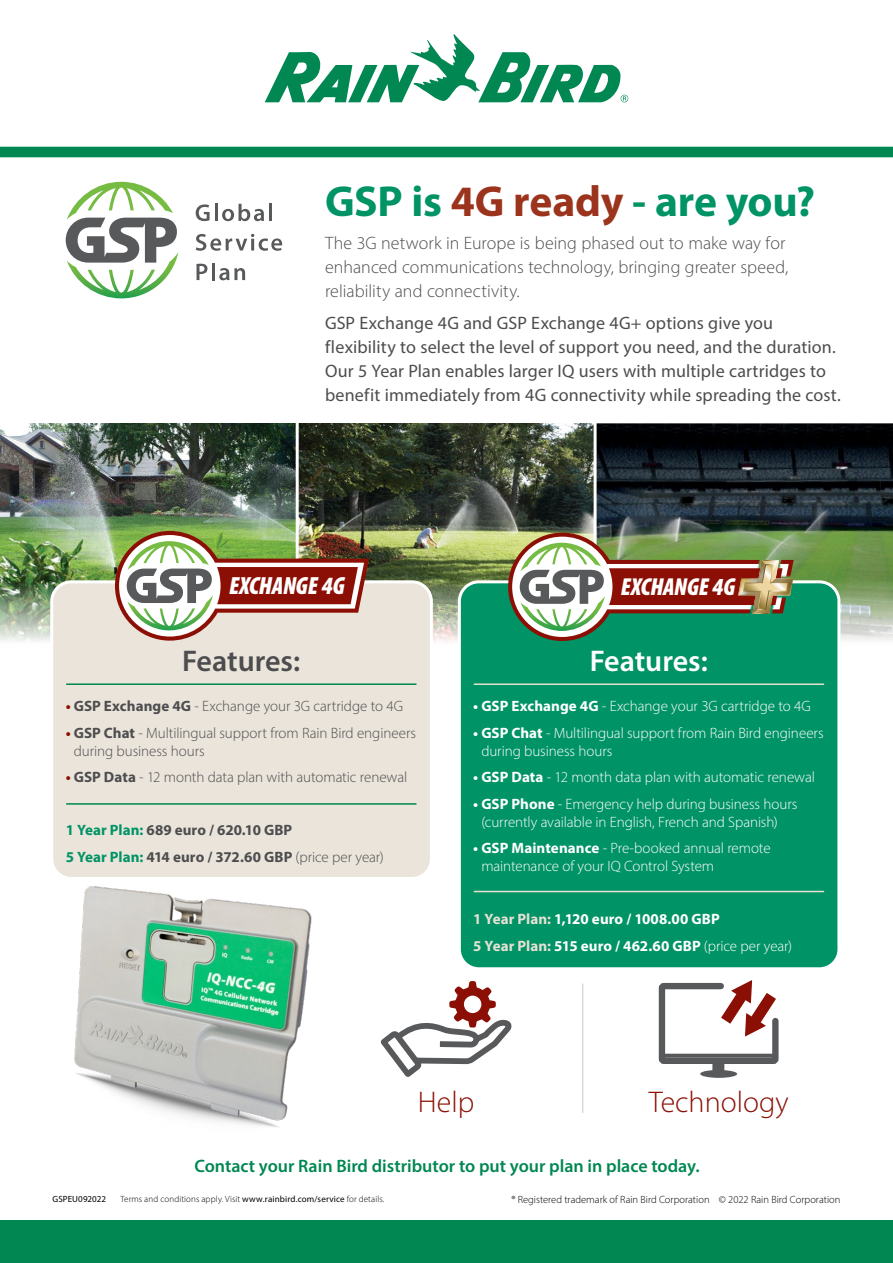
<style>
.page{position:relative;width:893px;height:1263px;background:#fff}
.page>*{position:absolute;margin:0;border:0;box-sizing:border-box;transform-origin:0 0}
.t1{font:700 43.5px "Myriad Pro";letter-spacing:-.005em;color:#009365}
.t2{font:300 30px "Myriad Pro";color:#8b0f04}
.t3{font:600 30px "Myriad Pro";color:#4d4d4f}
.t4{font:600 30px "Myriad Pro";color:#fff}
.t5{font:italic 900 condensed 24.9px "Myriad Pro";color:#fff}
.t6{font:italic 900 condensed 24.6px "Myriad Pro";color:#fff}
.t7{font:18px/24px "Myriad Pro";letter-spacing:.01em;color:#4d4d4f}
.t8{font:300 18px/24px "Myriad Pro";color:#4d4d4f}
.t9{font:600 18px "Myriad Pro";color:#008752}
.t10{font:300 15px/18px "Myriad Pro";letter-spacing:-.005em;color:#fff}
.t11{font:300 15px/18px "Myriad Pro";letter-spacing:-.005em;color:#4d4d4f}
.t12{font:700 15px/26.5px "Myriad Pro";letter-spacing:.005em;color:#fff}
.t13{font:700 15px/26.5px "Myriad Pro";letter-spacing:.005em;color:#4d4d4f}
.t14{font:300 10.5px "Myriad Pro";color:#000}
.t15{font:300 9px "Myriad Pro";letter-spacing:.015em;color:#000}
.t16{font:9px "Myriad Pro";letter-spacing:.01em;color:#000}
.s1{color:#9b331d}
.s2{font-weight:700;color:#8b0f04}
.s3{font-weight:700}
.s4{color:#009365}
.s5{font-weight:300}
.s6{color:#e7e1d5}
.s7{font-weight:400}
</style>
<div class="page">
<div style="left:0;top:1221px;width:893px;height:42px;background:#008752"></div>
<img style="left:0;top:423px;width:893px;height:219px">
<hr style="left:296px;top:417px;width:3px;height:235px;background:#fff">
<hr style="left:594px;top:417px;width:3px;height:235px;background:#fff">
<div style="left:52px;top:582px;width:379px;height:296px;background:#eae4da;border-radius:20px"></div>
<div style="left:50px;top:580px;width:383px;height:300px;border:3px solid #fff;border-radius:20px"></div>
<div style="left:459px;top:582px;width:380px;height:387px;background:#009365;border-radius:19px"></div>
<div style="left:458px;top:580px;width:382px;height:390px;border:3px solid #fff;border-radius:19px"></div>
<hr style="left:67px;top:683px;width:349px;height:2px;background:#008752">
<hr style="left:474px;top:683px;width:349px;height:2px;background:#e7e1d5">
<hr style="left:67px;top:803px;width:349px;height:2px;background:#008752">
<hr style="left:474px;top:891px;width:349px;height:1px;background:#e7e1d5">
<div style="left:0;top:147px;width:893px;height:10px;background:#008752"></div>
<svg style="left:265px;top:34px;width:363px;height:68px"></svg>
<hr style="left:582px;top:983px;width:1px;height:130px;background:#c7c8ca">
<svg style="left:380px;top:981px;width:132px;height:96px"></svg>
<svg style="left:658px;top:980px;width:121px;height:98px"></svg>
<svg style="left:665px;top:1054px;width:107px;height:4px"></svg>
<img style="left:53px;top:862px;width:281px;height:265px">
<svg style="left:196px;top:204px;width:14px;height:17px"></svg>
<hr style="left:215px;top:204px;width:3px;height:17px;background:#58595b">
<svg style="left:222px;top:204px;width:42px;height:17px"></svg>
<hr style="left:269px;top:204px;width:3px;height:17px;background:#58595b">
<svg style="left:196px;top:234px;width:86px;height:17px"></svg>
<svg style="left:197px;top:264px;width:10px;height:16px"></svg>
<hr style="left:212px;top:263px;width:3px;height:17px;background:#58595b">
<svg style="left:219px;top:268px;width:26px;height:12px"></svg>
<svg style="left:66px;top:182px;width:112px;height:116px"></svg>
<img style="left:115px;top:531px;width:254px;height:110px">
<svg style="left:508px;top:533px;width:286px;height:108px"></svg>
<h1 class="t1" style="left:325px;top:173px;width:492px">GSP is <span class="s1">4G ready</span> - are you?</h1>
<p class="t8" style="left:325px;top:230px;width:465px">The 3G network in Europe is being phased out to make way for enhanced communications technology, bringing greater speed, reliability and connectivity.</p>
<p class="t7" style="left:325px;top:311px;width:517px">GSP Exchange 4G and GSP Exchange 4G+ options give you flexibility to select the level of support you need, and the duration.<br>Our 5 Year Plan enables larger IQ users with multiple cartridges to benefit immediately from 4G connectivity while spreading the cost.</p>
<h3 class="t5" style="left:228px;top:570px;width:123px">EXCHANGE 4G</h3>
<h3 class="t6" style="left:620px;top:571px;width:121px">EXCHANGE 4G</h3>
<h2 class="t3" style="left:182px;top:642px;width:120px">Features:</h2>
<p class="t11" style="left:66px;top:697px;width:339px"><span class="s2">•</span> <span class="s3">GSP Exchange 4G</span> - Exchange your 3G cartridge to 4G</p>
<p class="t11" style="left:74px;top:723px;width:344px;text-indent:-8px"><span class="s2">•</span> <span class="s3">GSP Chat</span> - Multilingual support from Rain Bird engineers during business hours</p>
<p class="t11" style="left:66px;top:768px;width:343px"><span class="s2">•</span> <span class="s3">GSP Data</span> - 12 month data plan with automatic renewal</p>
<p class="t13" style="left:66px;top:816px;width:320px"><span class="s4">1 Year Plan:</span> 689 euro / 620.10 GBP<br><span class="s4">5 Year Plan:</span> 414 euro / 372.60 GBP <span class="s5">(price per year)</span></p>
<h2 class="t4" style="left:590px;top:642px;width:120px">Features:</h2>
<p class="t10" style="left:473px;top:697px;width:339px"><span class="s3">• GSP Exchange 4G</span> - Exchange your 3G cartridge to 4G</p>
<p class="t10" style="left:481px;top:723px;width:344px;text-indent:-8px"><span class="s3">• GSP Chat</span> - Multilingual support from Rain Bird engineers during business hours</p>
<p class="t10" style="left:473px;top:768px;width:343px"><span class="s3">• GSP Data</span> - 12 month data plan with automatic renewal</p>
<p class="t10" style="left:481px;top:794px;width:318px;text-indent:-8px"><span class="s3">• GSP Phone</span> - Emergency help during business hours (currently available in English, French and Spanish)</p>
<p class="t10" style="left:481px;top:839px;width:291px;text-indent:-8px"><span class="s3">• GSP Maintenance</span> - Pre-booked annual remote maintenance of your IQ Control System</p>
<p class="t12" style="left:473px;top:905px;width:320px"><span class="s6">1 Year Plan:</span> 1,120 euro / 1008.00 GBP<br><span class="s6">5 Year Plan:</span> 515 euro / 462.60 GBP <span class="s5">(price per year)</span></p>
<h2 class="t2" style="left:418px;top:1083px;width:58px">Help</h2>
<h2 class="t2" style="left:649px;top:1083px;width:141px">Technology</h2>
<p class="t9" style="left:194px;top:1155px;width:507px">Contact your Rain Bird distributor to put your plan in place today.</p>
<p class="t16" style="left:53px;top:1193px;width:55px">GSPEU092022</p>
<p class="t15" style="left:120px;top:1193px;width:266px">Terms and conditions apply. Visit <span class="s7">www.rainbird.com/service</span> for details.</p>
<p class="t14" style="left:511px;top:1193px;width:331px">® Registered trademark of Rain Bird Corporation © 2022 Rain Bird Corporation</p>
</div>
